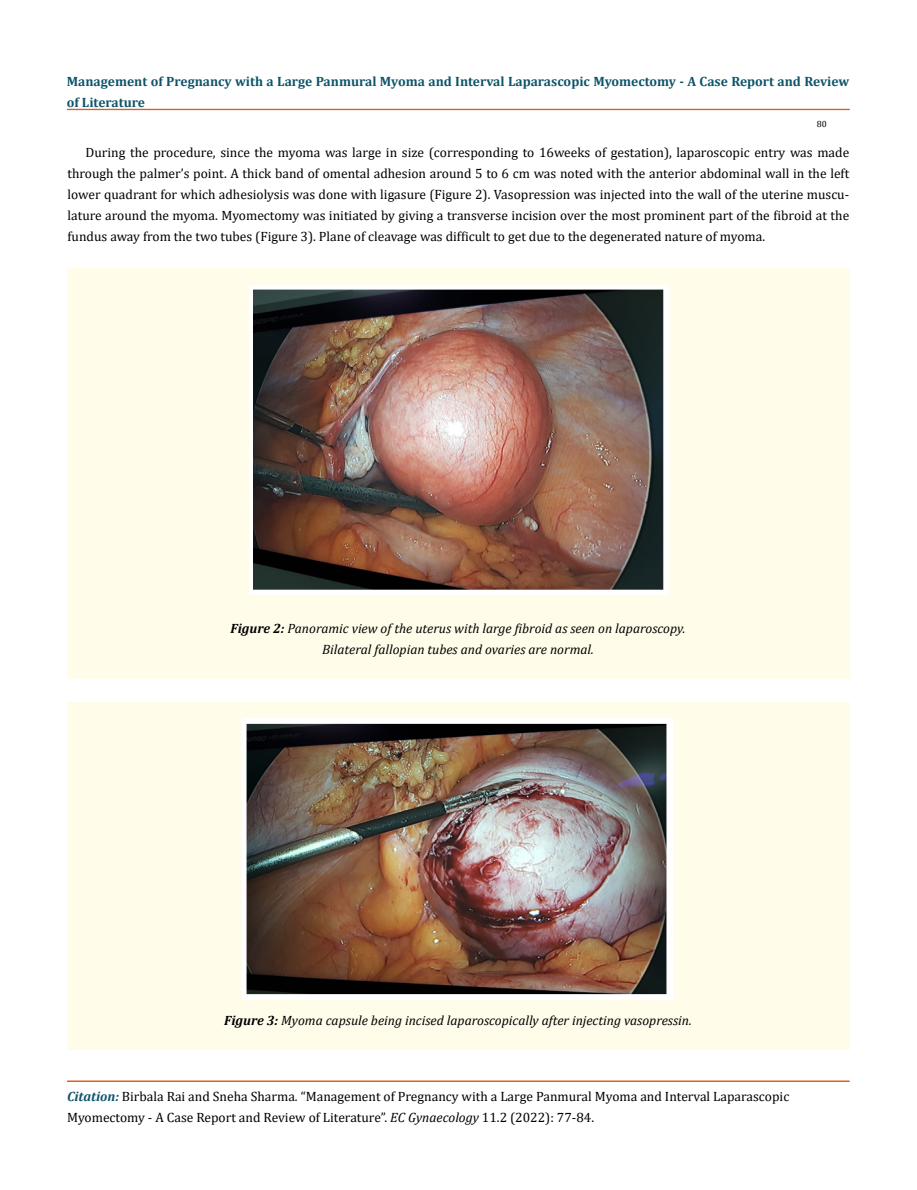
<style>
.page{position:relative;width:917px;height:1190px;background:#fff}
.page>*{position:absolute;margin:0;border:0;box-sizing:border-box;transform-origin:0 0}
.t1{font:13.5px/21px "Cambria";color:#000}
.t2{font:italic 13.5px/21px "Cambria";color:#000;text-align:center}
.t3{font:700 13.5px/21px "Cambria";color:#0e546a}
.t4{font:9px "Cambria";color:#000}
.s1{font-weight:700}
.s2{font-weight:700;font-style:italic;color:#0e546a}
.s3{font-style:italic}
</style>
<div class="page">
<div style="left:67px;top:109px;width:782px;height:1px;border:1px solid #e05d1a"></div>
<div style="left:67px;top:1081px;width:782px;height:1px;border:1px solid #e05d1a"></div>
<div style="left:68px;top:268px;width:781px;height:410px;background:#fffde9"></div>
<div style="left:67px;top:702px;width:782px;height:347px;background:#fffde9"></div>
<img style="left:249px;top:286px;width:419px;height:309px">
<img style="left:243px;top:719px;width:429px;height:280px">
<p class="t3" style="left:67px;top:71px;width:783px">Management of Pregnancy with a Large Panmural Myoma and Interval Laparascopic Myomectomy - A Case Report and Review of Literature</p>
<p class="t4" style="left:816px;top:118px;width:11px">80</p>
<p class="t1" style="left:68px;top:142px;width:783px;text-align:justify;text-indent:18px">During the procedure, since the myoma was large in size (corresponding to 16weeks of gestation), laparoscopic entry was made through the palmer’s point. A thick band of omental adhesion around 5 to 6 cm was noted with the anterior abdominal wall in the left lower quadrant for which adhesiolysis was done with ligasure (Figure 2). Vasopression was injected into the wall of the uterine muscu&shy;lature around the myoma. Myomectomy was initiated by giving a transverse incision over the most prominent part of the fibroid at the fundus away from the two tubes (Figure 3). Plane of cleavage was difficult to get due to the degenerated nature of myoma.</p>
<p class="t2" style="left:230px;top:617px;width:456px"><span class="s1">Figure 2:</span> Panoramic view of the uterus with large fibroid as seen on laparoscopy.<br>Bilateral fallopian tubes and ovaries are normal.</p>
<p class="t2" style="left:224px;top:1009px;width:469px"><span class="s1">Figure 3:</span> Myoma capsule being incised laparoscopically after injecting vasopressin.</p>
<p class="t1" style="left:67px;top:1086px;width:723px"><span class="s2">Citation:</span> Birbala Rai and Sneha Sharma. “Management of Pregnancy with a Large Panmural Myoma and Interval Laparascopic<br>Myomectomy - A Case Report and Review of Literature”. <span class="s3">EC Gynaecology</span> 11.2 (2022): 77-84.</p>
</div>
